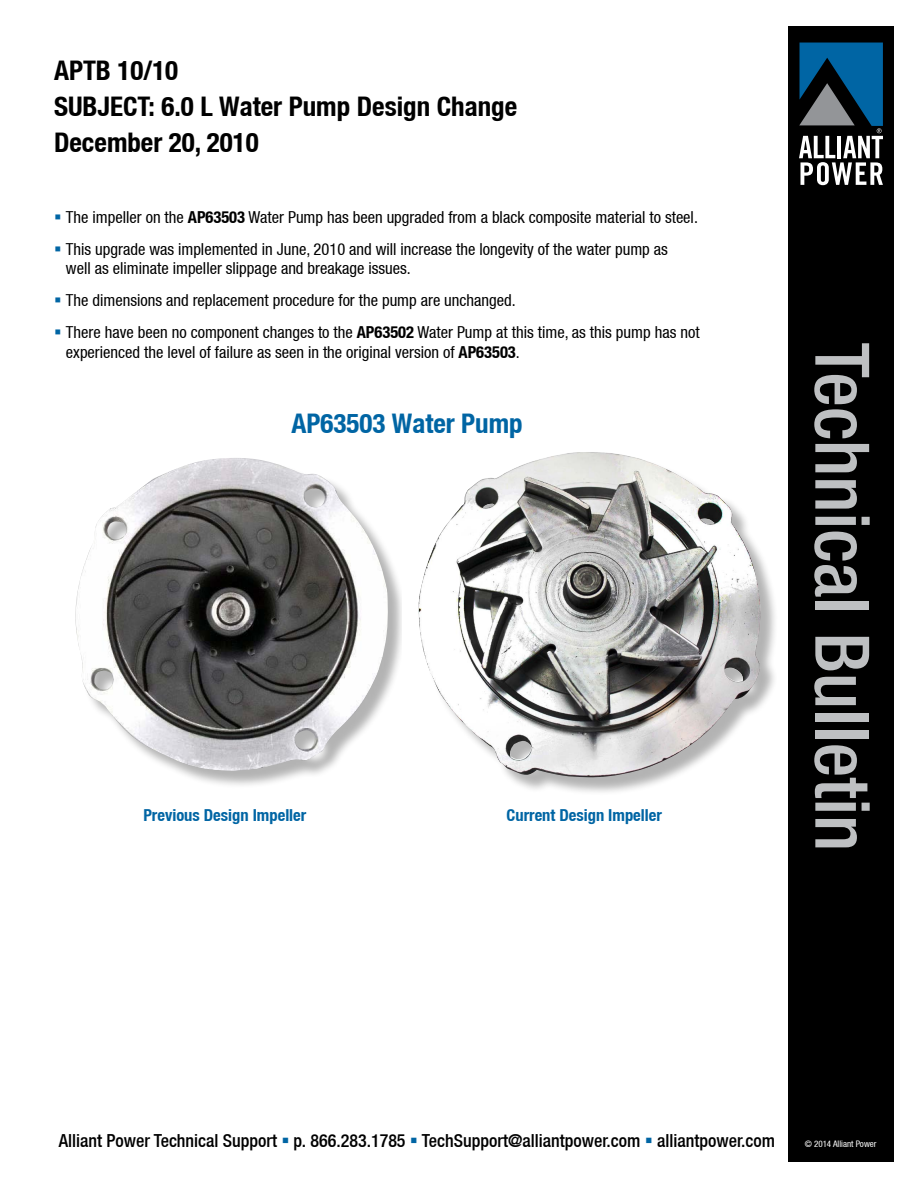
<style>
.page{position:relative;width:918px;height:1188px;background:#fff}
.page>*{position:absolute;margin:0;border:0;box-sizing:border-box;transform-origin:0 0}
.t1{font:700 condensed 27px/36px "Helvetica Neue LT";color:#000}
.t2{font:700 condensed 27px "Helvetica Neue LT";color:#0065a4}
.t3{font:500 condensed 18px "Helvetica Neue LT";color:#000}
.t4{font:condensed 16.5px/19.8px "Helvetica Neue LT";color:#000}
.t5{font:700 condensed 16.5px "Helvetica Neue LT";color:#0065a4}
.t6{font:condensed 9px "Helvetica Neue LT";color:#fff}
.s1{color:#0065a4}
.s2{font-weight:700}
</style>
<div class="page">
<div style="left:788px;top:26px;width:106px;height:1136px;background:#000"></div>
<svg style="left:814px;top:343px;width:55px;height:95px"></svg>
<svg style="left:815px;top:444px;width:54px;height:28px"></svg>
<svg style="left:815px;top:480px;width:42px;height:29px"></svg>
<svg style="left:815px;top:517px;width:55px;height:8px"></svg>
<svg style="left:814px;top:532px;width:43px;height:65px"></svg>
<div style="left:815px;top:602px;width:54px;height:8px;background:#bec0c2"></div>
<svg style="left:815px;top:637px;width:54px;height:33px"></svg>
<svg style="left:814px;top:677px;width:42px;height:28px"></svg>
<div style="left:815px;top:713px;width:54px;height:8px;background:#bec0c2"></div>
<div style="left:815px;top:730px;width:54px;height:8px;background:#bec0c2"></div>
<svg style="left:814px;top:745px;width:56px;height:66px"></svg>
<svg style="left:815px;top:819px;width:42px;height:28px"></svg>
<svg style="left:799px;top:43px;width:84px;height:142px"></svg>
<div style="left:78px;top:460px;width:323px;height:330px;background:#000;opacity:.3"></div>
<img style="left:75px;top:458px;width:314px;height:313px">
<div style="left:421px;top:455px;width:358px;height:341px;background:#000;opacity:.3"></div>
<img style="left:418px;top:452px;width:343px;height:326px">
<h1 class="t1" style="left:54px;top:52px;width:465px">APTB 10/10<br>SUBJECT: 6.0 L Water Pump Design Change<br>December 20, 2010</h1>
<p class="t4" style="left:54px;top:207px;width:645px"><span class="s1">▪</span> The impeller on the <span class="s2">AP63503</span> Water Pump has been upgraded from a black composite material to steel.</p>
<p class="t4" style="left:66px;top:239px;width:603px;text-indent:-12px"><span class="s1">▪</span> This upgrade was implemented in June, 2010 and will increase the longevity of the water pump as well as eliminate impeller slippage and breakage issues.</p>
<p class="t4" style="left:54px;top:290px;width:463px"><span class="s1">▪</span> The dimensions and replacement procedure for the pump are unchanged.</p>
<p class="t4" style="left:66px;top:322px;width:635px;text-indent:-12px"><span class="s1">▪</span> There have been no component changes to the <span class="s2">AP63502</span> Water Pump at this time, as this pump has not experienced the level of failure as seen in the original version of <span class="s2">AP63503</span>.</p>
<h1 class="t2" style="left:292px;top:407px;width:233px">AP63503 Water Pump</h1>
<p class="t5" style="left:143px;top:805px;width:165px">Previous Design Impeller</p>
<p class="t5" style="left:507px;top:805px;width:157px">Current Design Impeller</p>
<p class="t3" style="left:59px;top:1130px;width:718px">Alliant Power Technical Support <span class="s1">▪</span> p. 866.283.1785 <span class="s1">▪</span> TechSupport@alliantpower.com <span class="s1">▪</span> alliantpower.com</p>
<p class="t6" style="left:805px;top:1138px;width:73px">© 2014 Alliant Power</p>
</div>
